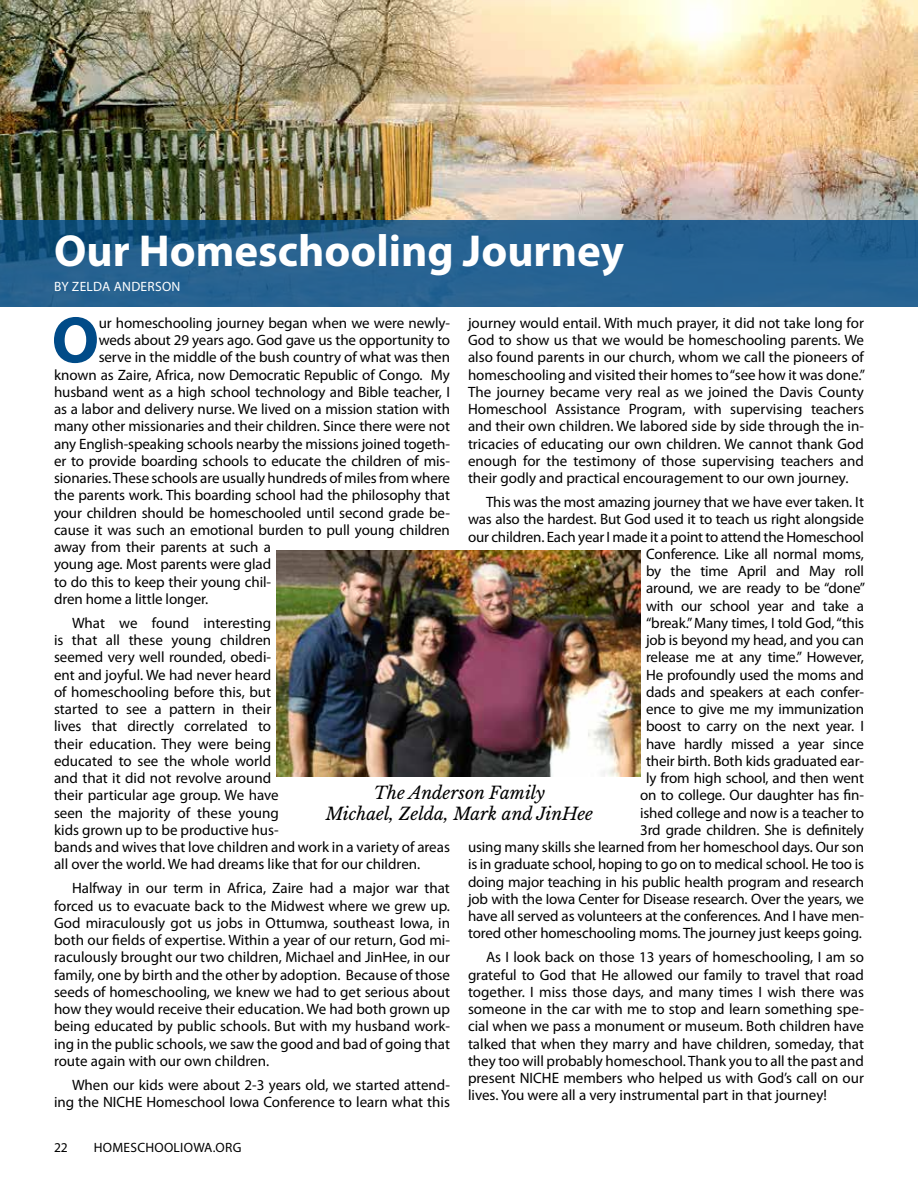
<style>
.page{position:relative;width:918px;height:1188px;background:#fff}
.page>*{position:absolute;margin:0;border:0;box-sizing:border-box;transform-origin:0 0}
.t1{font:700 66.15px "Myriad Pro";color:#004b88}
.t2{font:700 45px "Myriad Pro";color:#fff}
.t3{font:italic 17.25px/20.7px "Libre Baskerville";color:#000;text-align:center}
.t4{font:15px/17.2px "Myriad Pro";letter-spacing:-.005em;color:#000;text-align:justify}
.t5{font:13.5px "Myriad Pro";letter-spacing:.02em;color:#000}
.t6{font:13.5px "Myriad Pro";letter-spacing:.02em;color:#fff}
</style>
<div class="page">
<img style="left:0;top:0;width:918px;height:220px">
<svg style="left:0;top:220px;width:918px;height:86px;background:#235f8e"></svg>
<img style="left:277px;top:550px;width:363px;height:226px">
<h2 class="t2" style="left:54px;top:221px;width:572px">Our Homeschooling Journey</h2>
<p class="t6" style="left:54px;top:278px;width:128px">BY ZELDA ANDERSON</p>
<h1 class="t1" style="left:52px;top:297px;width:49px">O</h1>
<p class="t4" style="left:99px;top:314px;width:353px">ur homeschooling journey began when we were newly-</p>
<p class="t4" style="left:468px;top:314px;width:399px">journey would entail. With much prayer, it did not take long for God to show us that we would be homeschooling parents. We also found parents in our church, whom we call the pioneers of homeschooling and visited their homes to “see how it was done.” The journey became very real as we joined the Davis County Homeschool Assistance Program, with supervising teachers and their own children. We labored side by side through the in&shy;tricacies of educating our own children. We cannot thank God enough for the testimony of those supervising teachers and their godly and practical encouragement to our own journey.</p>
<p class="t4" style="left:468px;top:493px;width:399px;text-align:right">This was the most amazing journey that we have ever taken. It was also the hardest. But God used it to teach us right alongside our children. Each year I made it a point to attend the Homeschool Conference. Like all normal moms,<br>by the time April and May roll<br>around, we are ready to be “done”<br>with our school year and take a<br>“break.” Many times, I told God, “this<br>job is beyond my head, and you can<br>release me at any time.” However,<br>He profoundly used the moms and<br>dads and speakers at each confer-<br>ence to give me my immunization<br>boost to carry on the next year. I<br>have hardly missed a year since<br>their birth. Both kids graduated ear-<br>ly from high school, and then went<br>on to college. Our daughter has fin-<br>ished college and now is a teacher to<br>3rd grade children. She is definitely<br>using many skills she learned from her homeschool days. Our son is in graduate school, hoping to go on to medical school. He too is doing major teaching in his public health program and research job with the Iowa Center for Disease research. Over the years, we have all served as volunteers at the conferences. And I have men&shy;tored other homeschooling moms. The journey just keeps going.</p>
<p class="t4" style="left:468px;top:948px;width:398px;text-indent:18px">As I look back on those 13 years of homeschooling, I am so grateful to God that He allowed our family to travel that road together. I miss those days, and many times I wish there was someone in the car with me to stop and learn something spe&shy;cial when we pass a monument or museum. Both children have talked that when they marry and have children, someday, that they too will probably homeschool. Thank you to all the past and present NICHE members who helped us with God’s call on our lives. You were all a very instrumental part in that journey!</p>
<p class="t4" style="left:99px;top:331px;width:353px">weds about 29 years ago. God gave us the opportunity to</p>
<p class="t4" style="left:99px;top:348px;width:353px">serve in the middle of the bush country of what was then</p>
<p class="t4" style="left:54px;top:366px;width:397px">known as Zaire, Africa, now Democratic Republic of Congo. My</p>
<p class="t4" style="left:54px;top:383px;width:398px">husband went as a high school technology and Bible teacher, I</p>
<p class="t4" style="left:54px;top:400px;width:398px">as a labor and delivery nurse. We lived on a mission station with</p>
<p class="t4" style="left:54px;top:417px;width:398px">many other missionaries and their children. Since there were not</p>
<p class="t4" style="left:54px;top:435px;width:398px">any English-speaking schools nearby the missions joined togeth-</p>
<p class="t4" style="left:54px;top:452px;width:398px">er to provide boarding schools to educate the children of mis-</p>
<p class="t4" style="left:54px;top:469px;width:398px">sionaries. These schools are usually hundreds of miles from where</p>
<p class="t4" style="left:54px;top:486px;width:397px">the parents work. This boarding school had the philosophy that</p>
<p class="t4" style="left:54px;top:504px;width:397px">your children should be homeschooled until second grade be-</p>
<p class="t4" style="left:54px;top:521px;width:397px">cause it was such an emotional burden to pull young children</p>
<p class="t4" style="left:54px;top:538px;width:219px">away from their parents at such a</p>
<p class="t4" style="left:54px;top:555px;width:219px">young age. Most parents were glad</p>
<p class="t4" style="left:54px;top:573px;width:219px">to do this to keep their young chil-</p>
<p class="t4" style="left:54px;top:590px;width:156px">dren home a little longer.</p>
<p class="t4" style="left:54px;top:614px;width:398px;text-align:left;text-indent:18px">What we found interesting<br>is that all these young children<br>seemed very well rounded, obedi-<br>ent and joyful. We had never heard<br>of homeschooling before this, but<br>started to see a pattern in their<br>lives that directly correlated to<br>their education. They were being<br>educated to see the whole world<br>and that it did not revolve around<br>their particular age group. We have<br>seen the majority of these young<br>kids grown up to be productive hus-<br>bands and wives that love children and work in a variety of areas all over the world. We had dreams like that for our children.</p>
<p class="t4" style="left:54px;top:879px;width:398px;text-indent:18px">Halfway in our term in Africa, Zaire had a major war that forced us to evacuate back to the Midwest where we grew up.<br>God miraculously got us jobs in Ottumwa, southeast Iowa, in both our fields of expertise. Within a year of our return, God mi&shy;raculously brought our two children, Michael and JinHee, in our family, one by birth and the other by adoption. Because of those seeds of homeschooling, we knew we had to get serious about how they would receive their education. We had both grown up being educated by public schools. But with my husband work&shy;ing in the public schools, we saw the good and bad of going that route again with our own children.</p>
<p class="t4" style="left:54px;top:1076px;width:397px;text-align:right">When our kids were about 2-3 years old, we started attend&shy;ing the NICHE Homeschool Iowa Conference to learn what this</p>
<p class="t3" style="left:326px;top:782px;width:269px">The Anderson Family<br>Michael, Zelda, Mark and JinHee</p>
<p class="t5" style="left:54px;top:1139px;width:15px">22</p>
<p class="t5" style="left:94px;top:1139px;width:149px">HOMESCHOOLIOWA.ORG</p>
</div>
